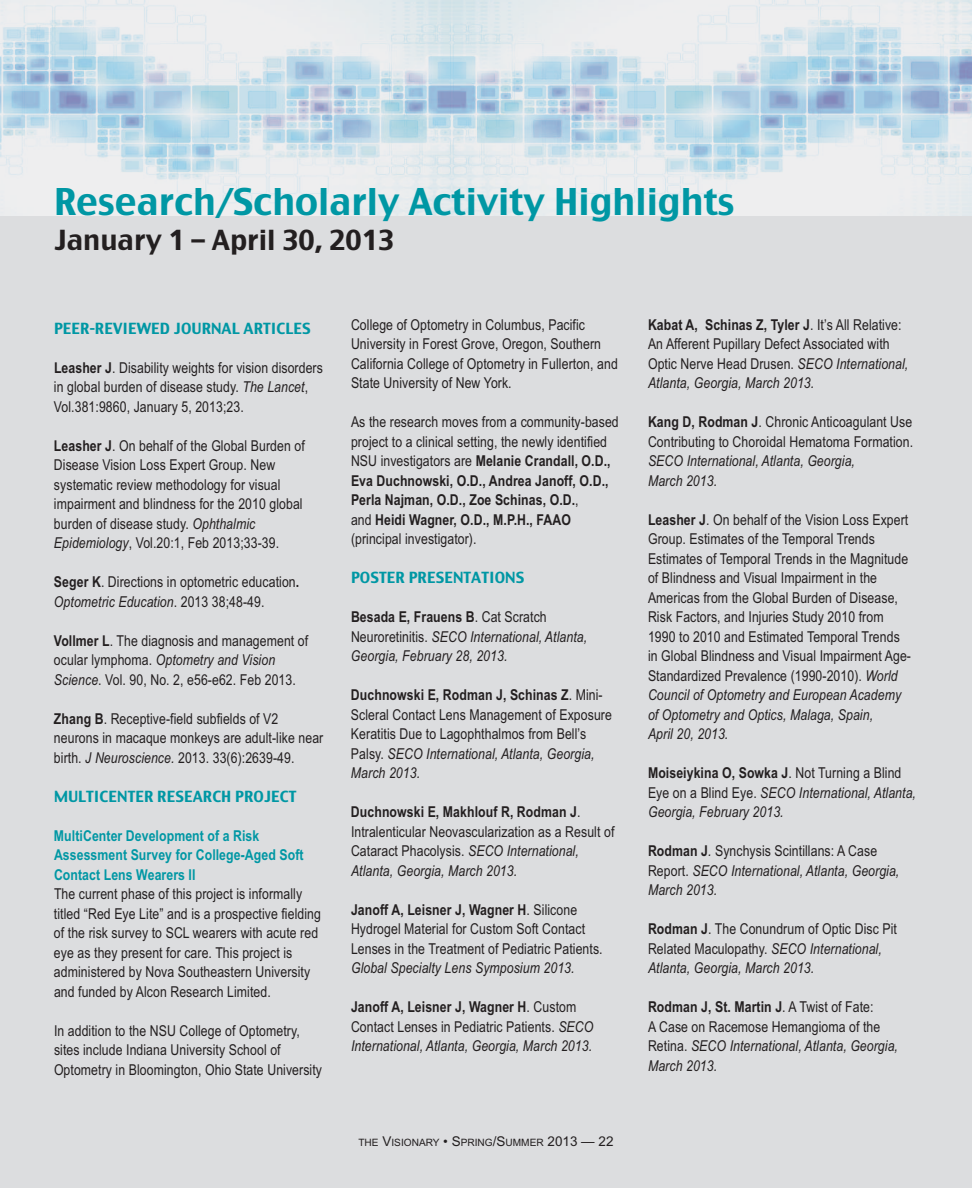
<style>
.page{position:relative;width:972px;height:1188px;background:#dcdddf}
.page>*{position:absolute;margin:0;border:0;box-sizing:border-box;transform-origin:0 0}
.t1{font:36px "Charcoal CY";color:#0097a4}
.t2{font:27px "Charcoal CY";color:#231f20}
.t3{font:15px/19.5px "Arial Narrow";letter-spacing:.005em;color:#231f20}
.t4{font:italic 15px/19.5px "Arial Narrow";letter-spacing:.005em;color:#231f20}
.t5{font:700 15px/19.5px "Arial Narrow";letter-spacing:.005em;color:#0097a4}
.t6{font:15px "Charcoal CY";letter-spacing:.005em;color:#0097a4}
.t7{font:10.2px "Arial";color:#231f20}
.s1{font-weight:700}
.s2{font-style:italic}
.s3{font-weight:700;font-style:normal}
.s4{font-style:normal}
.s5{font-size:13.5px}
</style>
<div class="page">
<img style="left:0;top:0;width:972px;height:216px">
<h1 class="t1" style="left:54px;top:182px;width:682px">Research/Scholarly Activity Highlights</h1>
<h2 class="t2" style="left:54px;top:224px;width:342px">January 1 – April 30, 2013</h2>
<p class="t6" style="left:54px;top:320px;width:258px">PEER-REVIEWED JOURNAL ARTICLES</p>
<p class="t3" style="left:54px;top:358px;width:270px"><span class="s1">Leasher J</span>. Disability weights for vision disorders in global burden of disease study. <span class="s2">The Lancet</span>,<br>Vol.381:9860, January 5, 2013;23.</p>
<p class="t3" style="left:54px;top:436px;width:252px"><span class="s1">Leasher J</span>. On behalf of the Global Burden of Disease Vision Loss Expert Group. New systematic review methodology for visual impairment and blindness for the 2010 global burden of disease study. <span class="s2">Ophthalmic Epidemiology</span>, Vol.20:1, Feb 2013;33-39.</p>
<p class="t3" style="left:54px;top:572px;width:247px"><span class="s1">Seger K</span>. Directions in optometric education<span class="s1">.<br></span><span class="s2">Optometric Education</span>. 2013 38;48-49.</p>
<p class="t3" style="left:54px;top:631px;width:256px"><span class="s1">Vollmer L</span>. The diagnosis and management of ocular lymphoma. <span class="s2">Optometry and Vision<br>Science</span>. Vol. 90, No. 2, e56-e62. Feb 2013.</p>
<p class="t3" style="left:54px;top:709px;width:271px"><span class="s1">Zhang B</span>. Receptive-field subfields of V2 neurons in macaque monkeys are adult-like near birth. <span class="s2">J Neuroscience.</span> 2013. 33(6):2639-49.</p>
<p class="t6" style="left:54px;top:788px;width:244px">MULTICENTER RESEARCH PROJECT</p>
<p class="t5" style="left:54px;top:826px;width:251px">MultiCenter Development of a Risk<br>Assessment Survey for College-Aged Soft<br>Contact Lens Wearers II</p>
<p class="t3" style="left:54px;top:884px;width:269px">The current phase of this project is informally titled “Red Eye Lite” and is a prospective fielding of the risk survey to SCL wearers with acute red eye as they present for care. This project is administered by Nova Southeastern University and funded by Alcon Research Limited.</p>
<p class="t3" style="left:54px;top:1021px;width:270px">In addition to the NSU College of Optometry, sites include Indiana University School of<br>Optometry in Bloomington, Ohio State University</p>
<p class="t3" style="left:351px;top:315px;width:268px">College of Optometry in Columbus, Pacific University in Forest Grove, Oregon, Southern California College of Optometry in Fullerton, and State University of New York.</p>
<p class="t3" style="left:351px;top:412px;width:269px">As the research moves from a community-based project to a clinical setting, the newly identified NSU investigators are <span class="s1">Melanie Crandall, O.D., Eva Duchnowski, O.D., Andrea Janoff, O.D., Perla Najman, O.D., Zoe Schinas, O.D.</span>,<br>and <span class="s1">Heidi Wagner, O.D., M.P.H., FAAO </span>(principal investigator).</p>
<p class="t6" style="left:351px;top:569px;width:175px">POSTER PRESENTATIONS</p>
<p class="t4" style="left:351px;top:607px;width:238px"><span class="s3">Besada E, Frauens B</span><span class="s4">. Cat Scratch<br>Neuroretinitis.</span> SECO International, Atlanta,<br>Georgia, February 28, 2013.</p>
<p class="t3" style="left:351px;top:685px;width:262px"><span class="s1">Duchnowski E, Rodman J, Schinas Z</span>. Mini-Scleral Contact Lens Management of Exposure Keratitis Due to Lagophthalmos from Bell’s Palsy. <span class="s2">SECO International, Atlanta, Georgia, March 2013.</span></p>
<p class="t3" style="left:351px;top:802px;width:265px"><span class="s1">Duchnowski E, Makhlouf R, Rodman J</span>.<br>Intralenticular Neovascularization as a Result of Cataract Phacolysis. <span class="s2">SECO International, Atlanta, Georgia, March 2013.</span></p>
<p class="t3" style="left:351px;top:900px;width:253px"><span class="s1">Janoff A, Leisner J, Wagner H</span>. Silicone<br>Hydrogel Material for Custom Soft Contact<br>Lenses in the Treatment of Pediatric Patients.</p>
<p class="t4" style="left:351px;top:958px;width:225px">Global Specialty Lens Symposium 2013.</p>
<p class="t4" style="left:351px;top:997px;width:244px"><span class="s3">Janoff A, Leisner J, Wagner H</span><span class="s4">. Custom<br>Contact Lenses in Pediatric Patients.</span> SECO<br>International, Atlanta, Georgia, March 2013.</p>
<p class="t7" style="left:358px;top:1137px;width:257px">THE <span class="s5">V</span>ISIONARY <span class="s5">• S</span>PRING<span class="s5">/S</span>UMMER <span class="s5">2013 — 22</span></p>
<p class="t3" style="left:648px;top:315px;width:262px"><span class="s1">Kabat A, Schinas Z, Tyler J</span>. It’s All Relative:<br>An Afferent Pupillary Defect Associated with Optic Nerve Head Drusen. <span class="s2">SECO International, Atlanta, Georgia, March 2013.</span></p>
<p class="t3" style="left:648px;top:412px;width:267px"><span class="s1">Kang D, Rodman J</span>. Chronic Anticoagulant Use<br>Contributing to Choroidal Hematoma Formation.</p>
<p class="t4" style="left:648px;top:451px;width:209px">SECO International, Atlanta, Georgia,<br>March 2013.</p>
<p class="t3" style="left:648px;top:510px;width:265px"><span class="s1">Leasher J</span>. On behalf of the Vision Loss Expert Group. Estimates of the Temporal Trends Estimates of Temporal Trends in the Magnitude of Blindness and Visual Impairment in the Americas from the Global Burden of Disease, Risk Factors, and Injuries Study 2010 from 1990 to 2010 and Estimated Temporal Trends in Global Blindness and Visual Impairment Age-Standardized Prevalence (1990-2010). <span class="s2">World Council of Optometry and European Academy of Optometry and Optics, Malaga, Spain,<br>April 20, 2013.</span></p>
<p class="t4" style="left:648px;top:763px;width:270px"><span class="s3">Moiseiykina O, Sowka J</span><span class="s4">. Not Turning a Blind<br>Eye on a Blind Eye.</span> SECO International, Atlanta,<br>Georgia, February 2013.</p>
<p class="t4" style="left:648px;top:841px;width:253px"><span class="s3">Rodman J</span>. <span class="s4">Synchysis Scintillans: A Case<br>Report.</span> SECO International, Atlanta, Georgia,<br>March 2013.</p>
<p class="t3" style="left:648px;top:919px;width:250px"><span class="s1">Rodman J</span>. The Conundrum of Optic Disc Pit<br>Related Maculopathy. <span class="s2">SECO International,<br>Atlanta, Georgia, March 2013.</span></p>
<p class="t3" style="left:648px;top:997px;width:252px"><span class="s1">Rodman J, St. Martin J</span>. A Twist of Fate:<br>A Case on Racemose Hemangioma of the Retina. <span class="s2">SECO International, Atlanta, Georgia, March 2013.</span></p>
</div>
